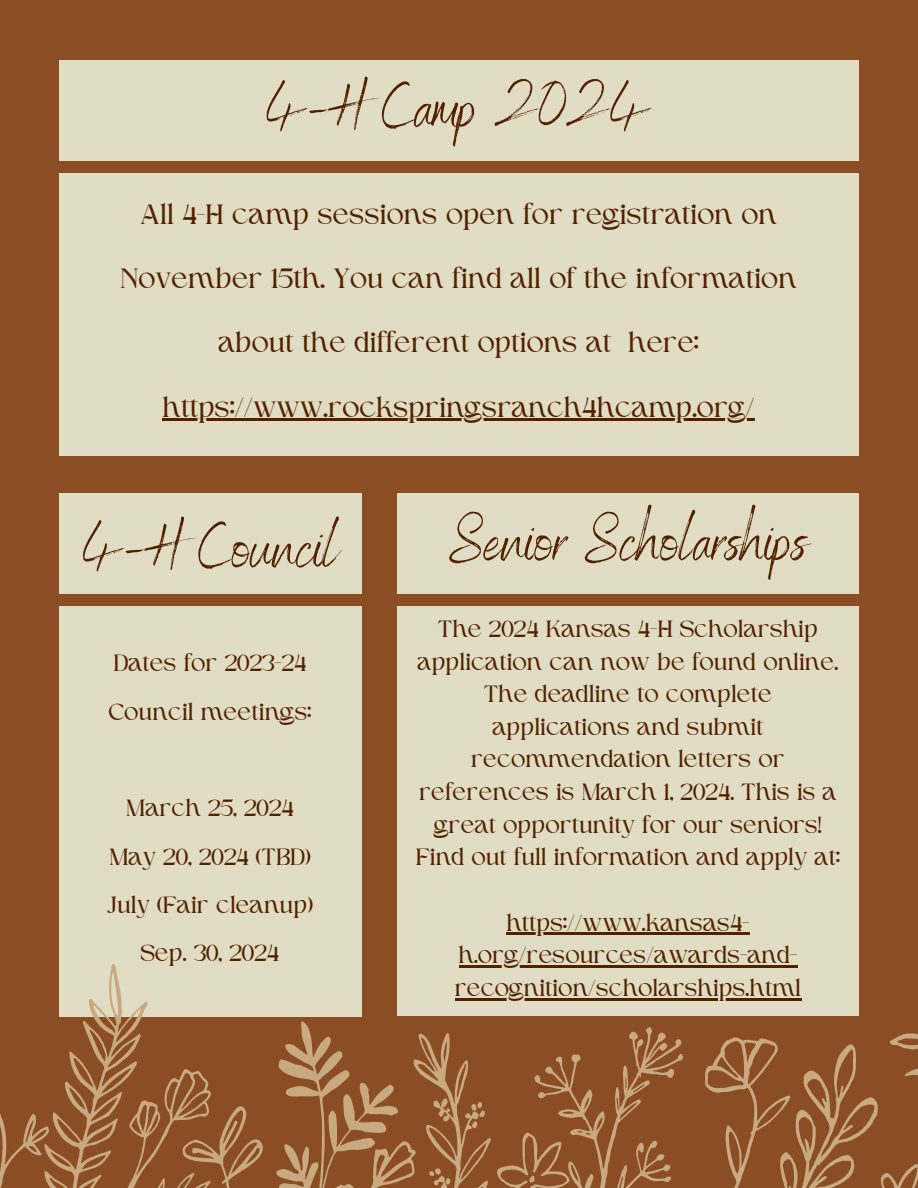
<style>
.page{position:relative;width:918px;height:1188px;background:#8b4d24}
.page>*{position:absolute;margin:0;border:0;box-sizing:border-box;transform-origin:0 0}
.t1{font:63px "Benedict";color:#522100}
.t2{font:28.5px "Higuen";color:#522100}
.t3{font:24px/32.7px "Higuen";color:#522100;text-align:center}
</style>
<div class="page">
<div style="left:59px;top:60px;width:800px;height:101px;background:#e1dcc4"></div>
<div style="left:59px;top:173px;width:800px;height:282px;background:#e1dcc4"></div>
<div style="left:59px;top:493px;width:303px;height:101px;background:#e1dcc4"></div>
<div style="left:398px;top:493px;width:461px;height:101px;background:#e1dcc4"></div>
<div style="left:59px;top:606px;width:303px;height:410px;background:#e1dcc4"></div>
<div style="left:398px;top:606px;width:461px;height:410px;background:#e1dcc4"></div>
<svg style="left:700px;top:998px;width:218px;height:190px"></svg>
<svg style="left:0;top:964px;width:684px;height:224px"></svg>
<hr style="left:507px;top:933px;width:243px;height:2px;background:#522100">
<hr style="left:459px;top:965px;width:339px;height:3px;background:#522100">
<hr style="left:455px;top:998px;width:346px;height:2px;background:#522100">
<hr style="left:163px;top:419px;width:592px;height:2px;background:#522100">
<p class="t1" style="left:266px;top:67px;width:387px">4-H Camp 2024</p>
<p class="t2" style="left:141px;top:203px;width:638px">All 4-H camp sessions open for registration on</p>
<p class="t2" style="left:121px;top:267px;width:678px">November 15th. You can find all of the information</p>
<p class="t2" style="left:219px;top:331px;width:482px">about the different options at here:</p>
<p class="t2" style="left:163px;top:395px;width:594px">https://www.rockspringsranch4hcamp.org/</p>
<p class="t1" style="left:83px;top:507px;width:257px">4-H Council</p>
<p class="t3" style="left:109px;top:641px;width:204px;line-height:48.3px;text-align:left">Dates for 2023-24<br>Council meetings:</p>
<p class="t3" style="left:127px;top:794px;width:169px">March 25, 2024</p>
<p class="t3" style="left:110px;top:842px;width:203px">May 20, 2024 (TBD)</p>
<p class="t3" style="left:108px;top:891px;width:207px">July (Fair cleanup)</p>
<p class="t3" style="left:141px;top:939px;width:140px">Sep. 30, 2024</p>
<h1 class="t1" style="left:449px;top:500px;width:360px">Senior Scholarships</h1>
<h2 class="t3" style="left:416px;top:615px;width:426px">The 2024 Kansas 4-H Scholarship application can now be found online.<br>The deadline to complete applications and submit recommendation letters or references is March 1, 2024. This is a great opportunity for our seniors!<br>Find out full information and apply at:</h2>
<h1 class="t3" style="left:507px;top:908px;width:245px">https://www.kansas4-</h1>
<h1 class="t3" style="left:459px;top:941px;width:340px">h.org/resources/awards-and-</h1>
<p class="t3" style="left:455px;top:973px;width:348px">recognition/scholarships.html</p>
</div>
